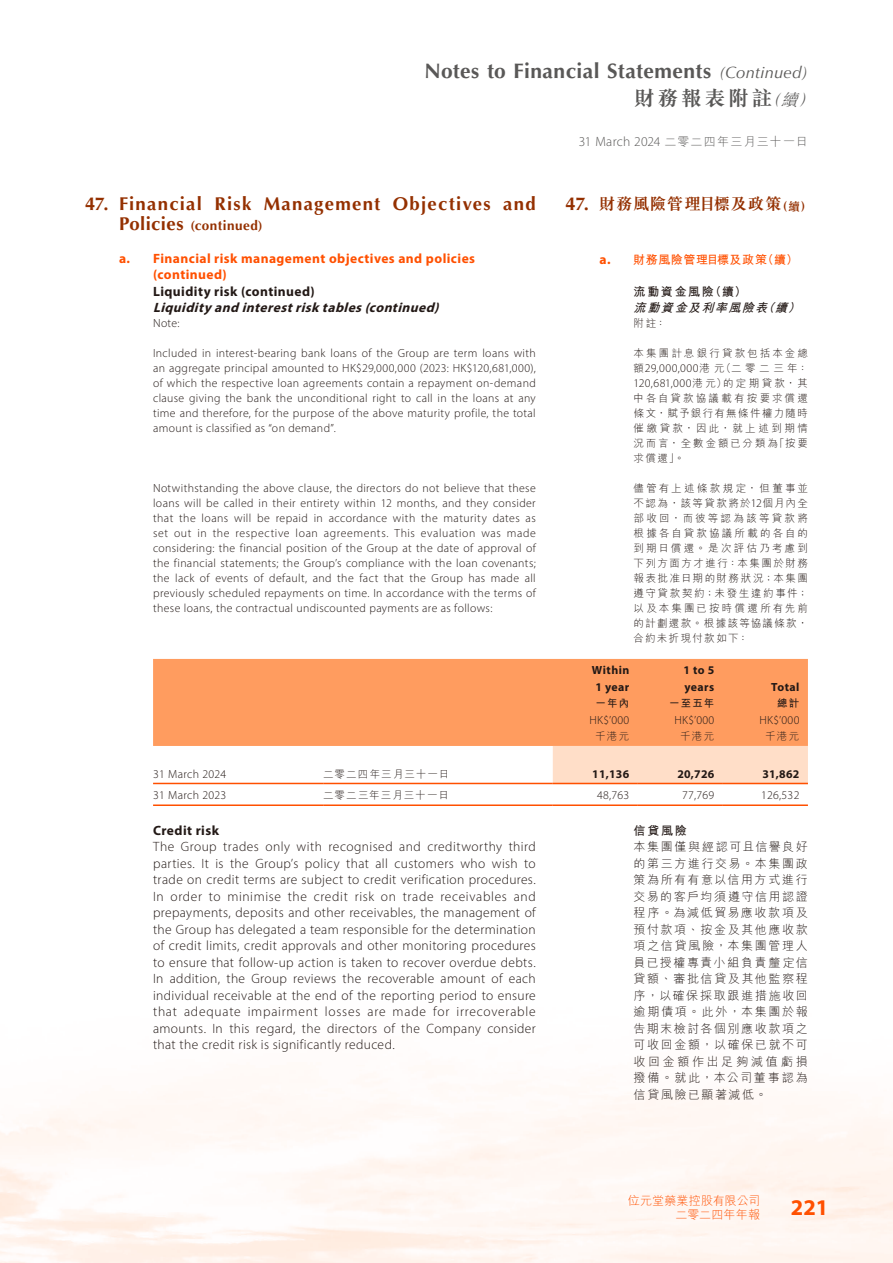
<style>
.page{position:relative;width:893px;height:1263px;background:#fff}
.page>*{position:absolute;margin:0;border:0;box-sizing:border-box;transform-origin:0 0}
.t1{font:700 22.5px "Myriad Pro";color:#ff5000}
.t2{font:700 21px "Optima LT Std";letter-spacing:.015em;color:#595857}
.t3{font:700 21px "M Sung HK";letter-spacing:.115em;color:#595857}
.t4{font:700 18.6px "Optima LT Std";letter-spacing:.07em;color:#943000}
.t5{font:700 16.5px "M Sung HK";letter-spacing:.035em;color:#943000}
.t6{font:300 13.5px/16.5px "Myriad Pro";letter-spacing:.025em;color:#231916;text-align:justify}
.t7{font:700 13.5px/16.5px "Myriad Pro";letter-spacing:.035em;color:#ff5000}
.t8{font:italic 700 13.5px "Myriad Pro";color:#231916}
.t9{font:700 13.5px "Myriad Pro";letter-spacing:.035em;color:#231916}
.t10{font:300 13.5px "Myriad Pro";letter-spacing:.015em;color:#595857}
.t11{font:700 13.5px "Optima LT Std";letter-spacing:.04em;color:#943000}
.t12{font:300 12px/16.5px "M Hei HK";letter-spacing:.15em;color:#231916;text-align:justify}
.t13{font:300 12px/14.2px "M Hei HK";letter-spacing:.01em;color:#ff5000;text-align:right}
.t14{font:700 12px "M Hei HK";letter-spacing:.055em;color:#ff5000}
.t15{font:700 12px "M Hei HK";letter-spacing:.14em;color:#231916}
.t16{font:italic 700 12px "M Hei HK";color:#231916}
.t17{font:300 11.85px/15px "Myriad Pro";letter-spacing:.03em;color:#231916;text-align:justify}
.t18{font:700 11.85px/16.5px "Myriad Pro";letter-spacing:.035em;color:#231916}
.t19{font:300 10.5px/15px "M Hei HK";letter-spacing:.155em;color:#231916;text-align:justify}
.t20{font:300 10.5px/15px "M Hei HK";letter-spacing:.215em;color:#231916}
.t21{font:300 10.5px "M Hei HK";letter-spacing:.095em;color:#231916}
.t22{font:300 10.5px "M Hei HK";letter-spacing:.09em;color:#231916}
.t23{font:700 10.5px "M Hei HK";letter-spacing:.11em;color:#231916}
.s1{font-weight:400;font-style:italic;font-size:16.5px}
.s2{font-weight:300;font-style:italic;font-size:16.5px}
.s3{font-size:18.6px}
.s4{font-family:"M Hei HK";font-size:12px}
.s5{font-family:"Optima LT Std";font-size:18.6px}
.s6{font-size:12px}
.s7{font-family:"Myriad Pro";font-size:13.5px}
.s8{font-family:"Myriad Pro";font-size:11.85px}
.s9{font-family:"M Hei HK";font-size:10.5px}
</style>
<div class="page">
<div style="left:153px;top:659px;width:655px;height:87px;background:#ff9c5f"></div>
<div style="left:553px;top:746px;width:255px;height:37px;background:#ffdec8"></div>
<hr style="left:153px;top:783px;width:170px;height:1px;background:#ff5000">
<hr style="left:323px;top:783px;width:230px;height:1px;background:#ff5000">
<hr style="left:553px;top:783px;width:85px;height:1px;background:#ff5000">
<hr style="left:638px;top:783px;width:85px;height:1px;background:#ff5000">
<hr style="left:723px;top:783px;width:85px;height:1px;background:#ff5000">
<hr style="left:153px;top:804px;width:170px;height:2px;background:#ff5000">
<hr style="left:323px;top:804px;width:230px;height:2px;background:#ff5000">
<hr style="left:553px;top:804px;width:85px;height:2px;background:#ff5000">
<hr style="left:638px;top:804px;width:85px;height:2px;background:#ff5000">
<hr style="left:723px;top:804px;width:85px;height:2px;background:#ff5000">
<h2 class="t2" style="left:424px;top:59px;width:385px">Notes to Financial Statements <span class="s1">(Continued)</span></h2>
<h2 class="t3" style="left:634px;top:87px;width:188px">財務報表附註<span class="s2">（續）</span></h2>
<h3 class="t4" style="left:85px;top:193px;width:452px">47. Financial Risk Management Objectives and</h3>
<p class="t11" style="left:119px;top:218px;width:145px"><span class="s3">Policies</span> (continued)</p>
<p class="t7" style="left:153px;top:250px;width:324px;text-indent:-34px">a. Financial risk management objectives and policies (continued)</p>
<p class="t9" style="left:153px;top:282px;width:163px">Liquidity risk (continued)</p>
<p class="t8" style="left:153px;top:299px;width:291px">Liquidityand interestrisktables(continued)</p>
<p class="t17" style="left:153px;top:316px;width:28px">Note:</p>
<p class="t17" style="left:153px;top:346px;width:384px">Included in interest-bearing bank loans of the Group are term loans with an aggregate principal amounted to HK$29,000,000 (2023: HK$120,681,000), of which the respective loan agreements contain a repayment on-demand clause giving the bank the unconditional right to call in the loans at any time and therefore, for the purpose of the above maturity profile, the total amount is classified as “on demand”.</p>
<p class="t17" style="left:153px;top:481px;width:384px">Notwithstanding the above clause, the directors do not believe that these loans will be called in their entirety within 12 months, and they consider that the loans will be repaid in accordance with the maturity dates as set out in the respective loan agreements. This evaluation was made considering: the financial position of the Group at the date of approval of the financial statements; the Group’s compliance with the loan covenants; the lack of events of default, and the fact that the Group has made all previously scheduled repayments on time. In accordance with the terms of these loans, the contractual undiscounted payments are as follows:</p>
<p class="t10" style="left:579px;top:134px;width:231px">31 March 2024 <span class="s4">二零二四年三月三十一日</span></p>
<h3 class="t5" style="left:566px;top:196px;width:248px"><span class="s5">47.</span> 財務風險管理目標及政策<span class="s6">（續）</span></h3>
<p class="t14" style="left:600px;top:251px;width:200px"><span class="s7">a.</span> 財務風險管理目標及政策（續）</p>
<p class="t15" style="left:634px;top:283px;width:114px">流動資金風險（續）</p>
<p class="t16" style="left:634px;top:299px;width:172px">流動資金及利率風險表（續）</p>
<p class="t19" style="left:634px;top:316px;width:34px">附註：</p>
<p class="t20" style="left:634px;top:346px;width:176px">本集團計息銀行貸款包括本金總額<span class="s8">29,000,000</span>港元（二零二三年：</p>
<p class="t17" style="left:634px;top:376px;width:176px">120,681,000<span class="s9">港元）的定期貸款，其</span></p>
<p class="t19" style="left:634px;top:391px;width:176px">中各自貸款協議載有按要求償還條文，賦予銀行有無條件權力隨時催繳貸款，因此，就上述到期情況而言，全數金額已分類為「按要求償還」。</p>
<p class="t19" style="left:634px;top:481px;width:176px">儘管有上述條款規定，但董事並不認為，該等貸款將於<span class="s8">12</span>個月內全部收回，而彼等認為該等貸款將根據各自貸款協議所載的各自的到期日償還。是次評估乃考慮到下列方面方才進行：本集團於財務報表批准日期的財務狀況；本集團遵守貸款契約；未發生違約事件；以及本集團已按時償還所有先前的計劃還款。根據該等協議條款，合約未折現付款如下：</p>
<p class="t18" style="left:592px;top:661px;width:39px">Within<br>1 year</p>
<p class="t18" style="left:683px;top:661px;width:32px">1 to 5 years</p>
<p class="t18" style="left:771px;top:678px;width:30px">Total</p>
<p class="t23" style="left:596px;top:696px;width:35px">一年內</p>
<p class="t23" style="left:669px;top:696px;width:47px">一至五年</p>
<p class="t23" style="left:777px;top:696px;width:24px">總計</p>
<p class="t17" style="left:589px;top:712px;width:41px">HK$’000</p>
<p class="t17" style="left:674px;top:712px;width:41px">HK$’000</p>
<p class="t17" style="left:759px;top:712px;width:41px">HK$’000</p>
<p class="t19" style="left:595px;top:729px;width:36px">千港元</p>
<p class="t19" style="left:680px;top:729px;width:36px">千港元</p>
<p class="t19" style="left:765px;top:729px;width:36px">千港元</p>
<p class="t17" style="left:153px;top:766px;width:75px">31 March 2024</p>
<p class="t21" style="left:323px;top:768px;width:128px">二零二四年三月三十一日</p>
<p class="t18" style="left:592px;top:765px;width:39px">11,136</p>
<p class="t18" style="left:677px;top:765px;width:39px">20,726</p>
<p class="t18" style="left:762px;top:765px;width:39px">31,862</p>
<p class="t17" style="left:153px;top:788px;width:75px">31 March 2023</p>
<p class="t22" style="left:323px;top:790px;width:127px">二零二三年三月三十一日</p>
<p class="t17" style="left:597px;top:788px;width:34px">48,763</p>
<p class="t17" style="left:682px;top:788px;width:34px">77,769</p>
<p class="t17" style="left:761px;top:788px;width:40px">126,532</p>
<p class="t9" style="left:153px;top:821px;width:67px">Credit risk</p>
<p class="t6" style="left:153px;top:838px;width:384px">The Group trades only with recognised and creditworthy third parties. It is the Group’s policy that all customers who wish to trade on credit terms are subject to credit verification procedures.<br>In order to minimise the credit risk on trade receivables and prepayments, deposits and other receivables, the management of the Group has delegated a team responsible for the determination of credit limits, credit approvals and other monitoring procedures to ensure that follow-up action is taken to recover overdue debts.<br>In addition, the Group reviews the recoverable amount of each individual receivable at the end of the reporting period to ensure that adequate impairment losses are made for irrecoverable amounts. In this regard, the directors of the Company consider that the credit risk is significantly reduced.</p>
<p class="t15" style="left:634px;top:822px;width:55px">信貸風險</p>
<p class="t12" style="left:634px;top:838px;width:176px">本集團僅與經認可且信譽良好的第三方進行交易。本集團政策為所有有意以信用方式進行交易的客戶均須遵守信用認證程序。為減低貿易應收款項及預付款項、按金及其他應收款項之信貸風險，本集團管理人員已授權專責小組負責釐定信貸額、審批信貸及其他監察程序，以確保採取跟進措施收回逾期債項。此外，本集團於報告期末檢討各個別應收款項之可收回金額，以確保已就不可收回金額作出足夠減值虧損撥備。就此，本公司董事認為信貸風險已顯著減低。</p>
<p class="t13" style="left:628px;top:1193px;width:134px">位元堂藥業控股有限公司二零二四年年報</p>
<h1 class="t1" style="left:791px;top:1192px;width:39px">221</h1>
</div>
